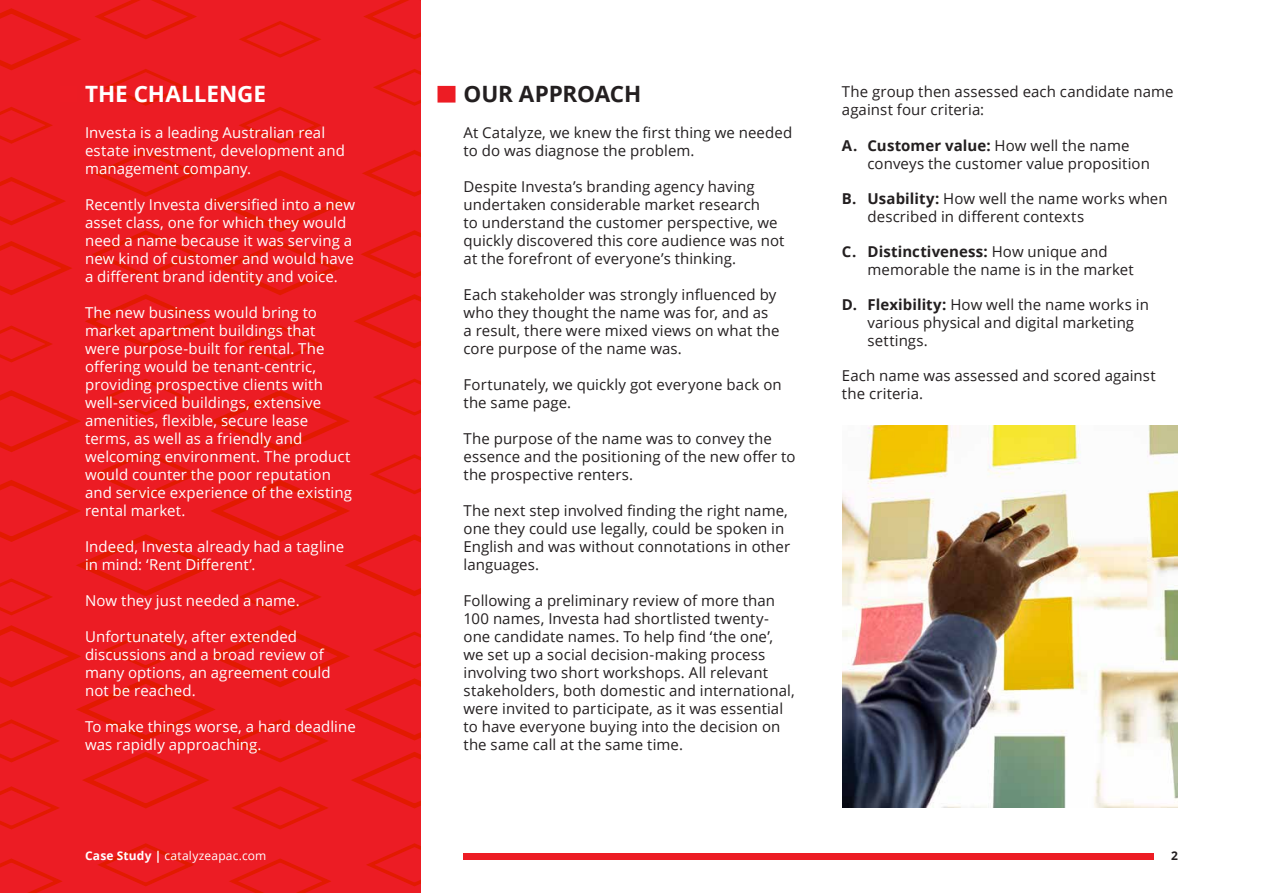
<style>
.page{position:relative;width:1263px;height:893px;background:#fff}
.page>*{position:absolute;margin:0;border:0;box-sizing:border-box;transform-origin:0 0}
.t1{font:700 22.5px "Open Sans";letter-spacing:-.005em;color:#fff}
.t2{font:700 22.5px "Open Sans";letter-spacing:-.01em;color:#231f20}
.t3{font:15px/18px "Open Sans";letter-spacing:.005em;color:#231f20}
.t4{font:15px/18px "Open Sans";letter-spacing:.005em;color:#fff}
.t5{font:12px "Open Sans";letter-spacing:.015em;color:#fff}
.t6{font:700 12px "Open Sans";color:#231f20}
.s1{font-weight:700}
</style>
<div class="page">
<div style="left:0;top:0;width:421px;height:893px;background:#ec1c24"></div>
<svg style="left:0;top:0;width:421px;height:363px"></svg>
<svg style="left:0;top:858px;width:62px;height:35px"></svg>
<svg style="left:98px;top:843px;width:96px;height:43px"></svg>
<svg style="left:229px;top:858px;width:102px;height:35px"></svg>
<svg style="left:366px;top:843px;width:55px;height:43px"></svg>
<svg style="left:0;top:379px;width:421px;height:451px"></svg>
<div style="left:463px;top:854px;width:691px;height:6px;background:#ed1c24"></div>
<div style="left:59px;top:86px;width:18px;height:17px;background:#ed1c24"></div>
<div style="left:437px;top:86px;width:18px;height:17px;background:#ed1c24"></div>
<img style="left:842px;top:426px;width:336px;height:382px">
<h1 class="t1" style="left:85px;top:78px;width:183px">THE CHALLENGE</h1>
<p class="t4" style="left:85px;top:123px;width:261px">Investa is a leading Australian real estate investment, development and management company.</p>
<p class="t4" style="left:85px;top:195px;width:272px">Recently Investa diversified into a new asset class, one for which they would need a name because it was serving a new kind of customer and would have a different brand identity and voice.</p>
<p class="t4" style="left:85px;top:303px;width:268px">The new business would bring to market apartment buildings that were purpose-built for rental. The offering would be tenant-centric, providing prospective clients with well-serviced buildings, extensive amenities, flexible, secure lease terms, as well as a friendly and welcoming environment. The product would counter the poor reputation and service experience of the existing rental market.</p>
<p class="t4" style="left:85px;top:537px;width:261px">Indeed, Investa already had a tagline in mind: ‘Rent Different’.</p>
<p class="t4" style="left:85px;top:591px;width:216px">Now they just needed a name.</p>
<p class="t4" style="left:85px;top:627px;width:247px">Unfortunately, after extended discussions and a broad review of many options, an agreement could not be reached.</p>
<p class="t4" style="left:85px;top:717px;width:272px">To make things worse, a hard deadline was rapidly approaching.</p>
<h1 class="t2" style="left:463px;top:78px;width:179px">OUR APPROACH</h1>
<p class="t3" style="left:463px;top:123px;width:330px">At Catalyze, we knew the first thing we needed to do was diagnose the problem.</p>
<p class="t3" style="left:463px;top:177px;width:323px">Despite Investa’s branding agency having undertaken considerable market research<br>to understand the customer perspective, we quickly discovered this core audience was not at the forefront of everyone’s thinking.</p>
<p class="t3" style="left:463px;top:285px;width:318px">Each stakeholder was strongly influenced by who they thought the name was for, and as a result, there were mixed views on what the core purpose of the name was.</p>
<p class="t3" style="left:463px;top:375px;width:320px">Fortunately, we quickly got everyone back on the same page.</p>
<p class="t3" style="left:463px;top:429px;width:333px">The purpose of the name was to convey the essence and the positioning of the new offer to the prospective renters.</p>
<p class="t3" style="left:463px;top:501px;width:328px">The next step involved finding the right name, one they could use legally, could be spoken in English and was without connotations in other languages.</p>
<p class="t3" style="left:463px;top:591px;width:333px">Following a preliminary review of more than 100 names, Investa had shortlisted twenty&shy;one candidate names. To help find ‘the one’, we set up a social decision-making process involving two short workshops. All relevant stakeholders, both domestic and international, were invited to participate, as it was essential to have everyone buying into the decision on the same call at the same time.</p>
<p class="t3" style="left:842px;top:82px;width:333px">The group then assessed each candidate name against four criteria:</p>
<p class="t3" style="left:867px;top:136px;width:284px;text-indent:-26px"><span class="s1">A. Customer value:</span> How well the name conveys the customer value proposition</p>
<p class="t3" style="left:867px;top:189px;width:302px;text-indent:-26px"><span class="s1">B. Usability:</span> How well the name works when described in different contexts</p>
<p class="t3" style="left:867px;top:242px;width:268px;text-indent:-26px"><span class="s1">C. Distinctiveness:</span> How unique and memorable the name is in the market</p>
<p class="t3" style="left:867px;top:295px;width:283px;text-indent:-26px"><span class="s1">D. Flexibility:</span> How well the name works in various physical and digital marketing settings.</p>
<p class="t3" style="left:842px;top:366px;width:315px">Each name was assessed and scored against the criteria.</p>
<p class="t5" style="left:85px;top:847px;width:183px"><span class="s1">Case Study |</span> catalyzeapac.com</p>
<p class="t6" style="left:1171px;top:847px;width:8px">2</p>
</div>
